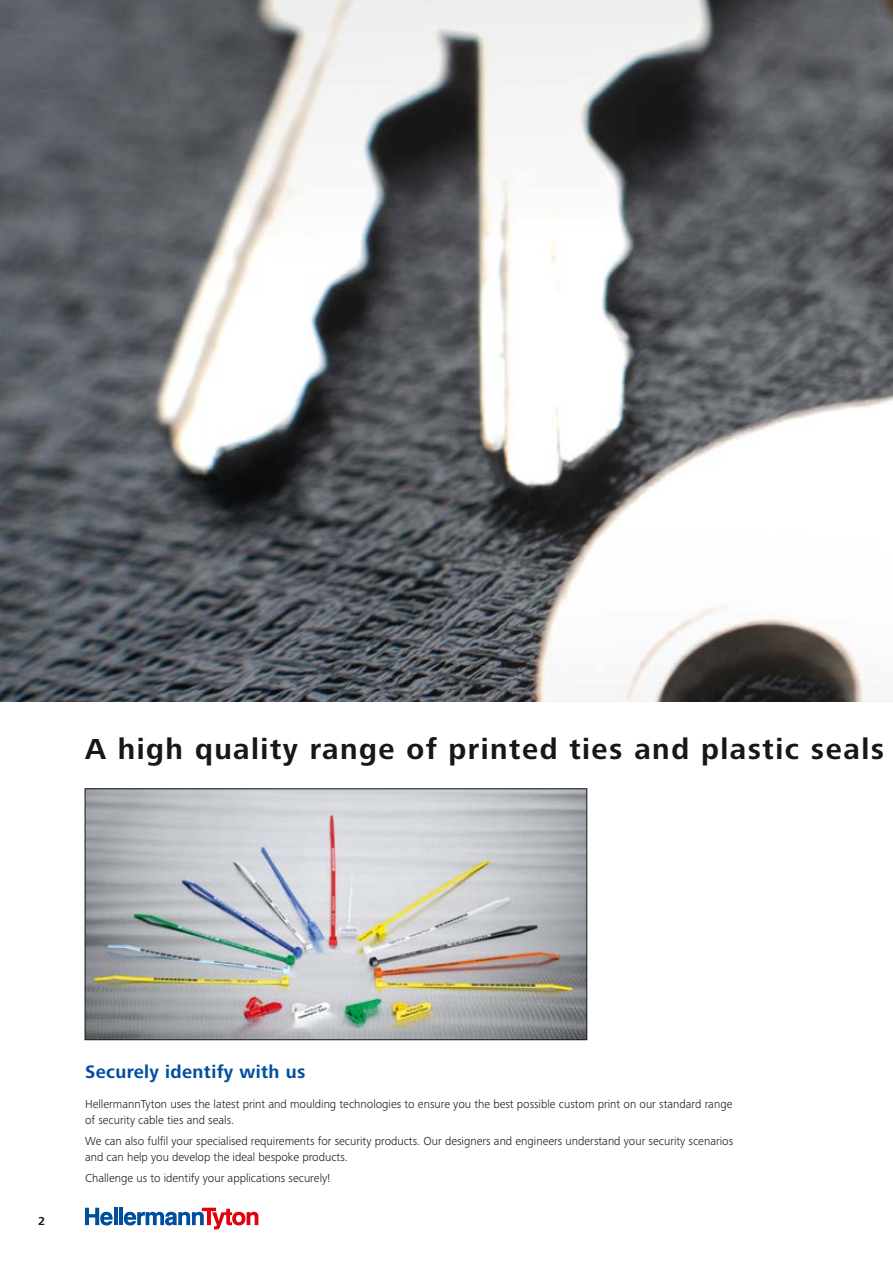
<style>
.page{position:relative;width:893px;height:1263px;background:#fff}
.page>*{position:absolute;margin:0;border:0;box-sizing:border-box;transform-origin:0 0}
.t1{font:700 30px "Frutiger Next LTW1 G";letter-spacing:.05em;color:#181716}
.t2{font:700 18.75px "Frutiger Next LTW1 G";letter-spacing:.02em;color:#004e9e}
.t3{font:300 12px/16.5px "Frutiger Next LTW1 G";color:#181716}
.t4{font:700 12px "Frutiger Next LTW1 G";color:#181716}
</style>
<div class="page">
<hr style="left:114px;top:1208px;width:3px;height:17px;background:#004e9e">
<hr style="left:119px;top:1208px;width:4px;height:17px;background:#004e9e">
<svg style="left:85px;top:1208px;width:28px;height:17px"></svg>
<svg style="left:124px;top:1208px;width:134px;height:21px"></svg>
<img style="left:0;top:0;width:893px;height:702px">
<img style="left:87px;top:790px;width:498px;height:248px">
<div style="left:85px;top:788px;width:502px;height:252px;border:1px solid #181716"></div>
<h1 class="t1" style="left:85px;top:732px;width:800px">A high quality range of printed ties and plastic seals</h1>
<p class="t4" style="left:38px;top:1214px;width:9px">2</p>
<h2 class="t2" style="left:85px;top:1061px;width:222px">Securely identify with us</h2>
<p class="t3" style="left:85px;top:1095px;width:649px">HellermannTyton uses the latest print and moulding technologies to ensure you the best possible custom print on our standard range of security cable ties and seals.</p>
<p class="t3" style="left:85px;top:1133px;width:650px">We can also fulfil your specialised requirements for security products. Our designers and engineers understand your security scenarios and can help you develop the ideal bespoke products.</p>
<p class="t3" style="left:85px;top:1170px;width:247px">Challenge us to identify your applications securely!</p>
</div>
